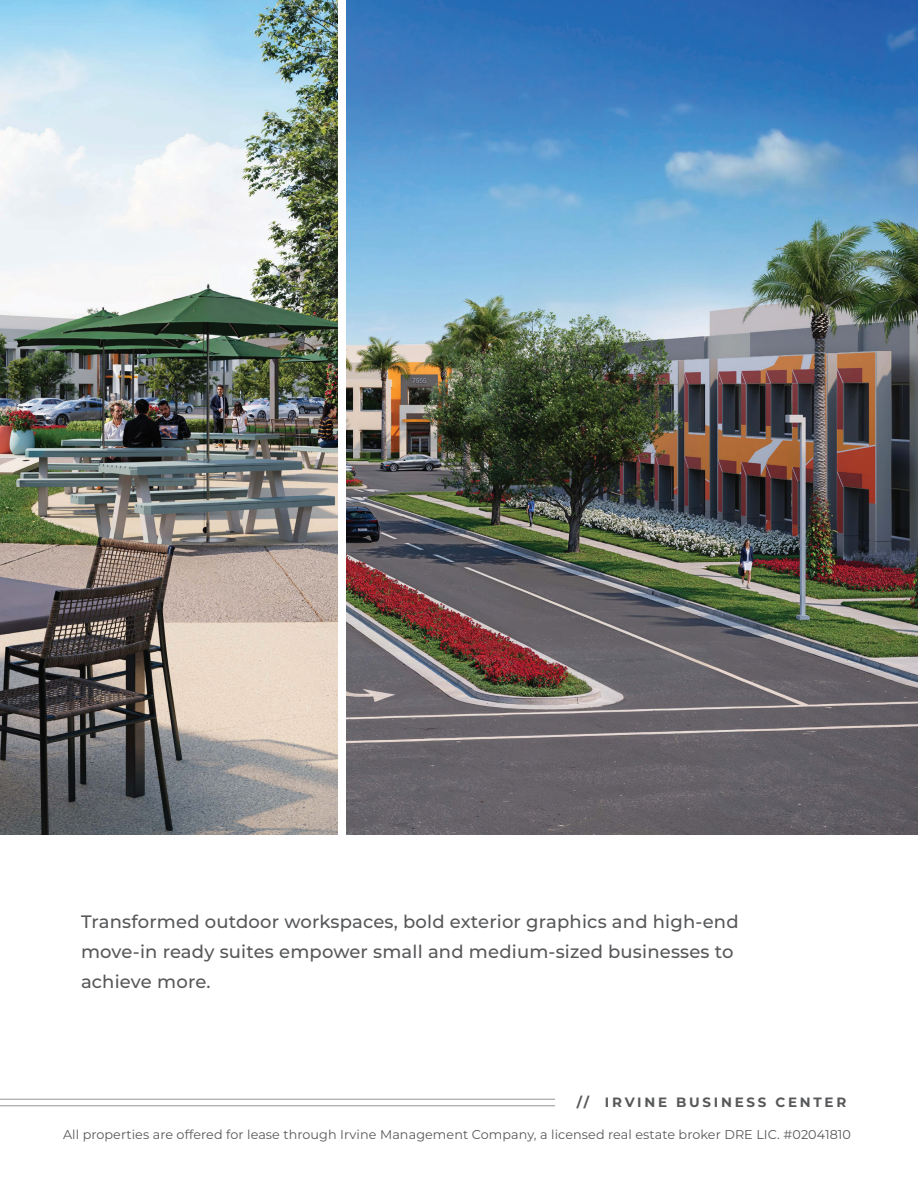
<style>
.page{position:relative;width:918px;height:1188px;background:#fff}
.page>*{position:absolute;margin:0;border:0;box-sizing:border-box;transform-origin:0 0}
.t1{font:500 18px/30px "Montserrat";letter-spacing:.01em;color:#57585a}
.t2{font:700 13.5px "Montserrat";letter-spacing:.2em;color:#57585a}
.t3{font:12.75px "Montserrat";letter-spacing:.005em;color:#57585a}
</style>
<div class="page">
<img style="left:0;top:0;width:338px;height:834px">
<hr style="left:0;top:1099px;width:555px;height:1px;background:#939598">
<hr style="left:0;top:1105px;width:555px;height:1px;background:#939598">
<img style="left:346px;top:0;width:572px;height:834px">
<p class="t1" style="left:81px;top:905px;width:659px">Transformed outdoor workspaces, bold exterior graphics and high-end move-in ready suites empower small and medium-sized businesses to achieve more.</p>
<p class="t2" style="left:577px;top:1093px;width:271px">// IRVINE BUSINESS CENTER</p>
<p class="t3" style="left:63px;top:1126px;width:790px">All properties are offered for lease through Irvine Management Company, a licensed real estate broker DRE LIC. #02041810</p>
</div>
